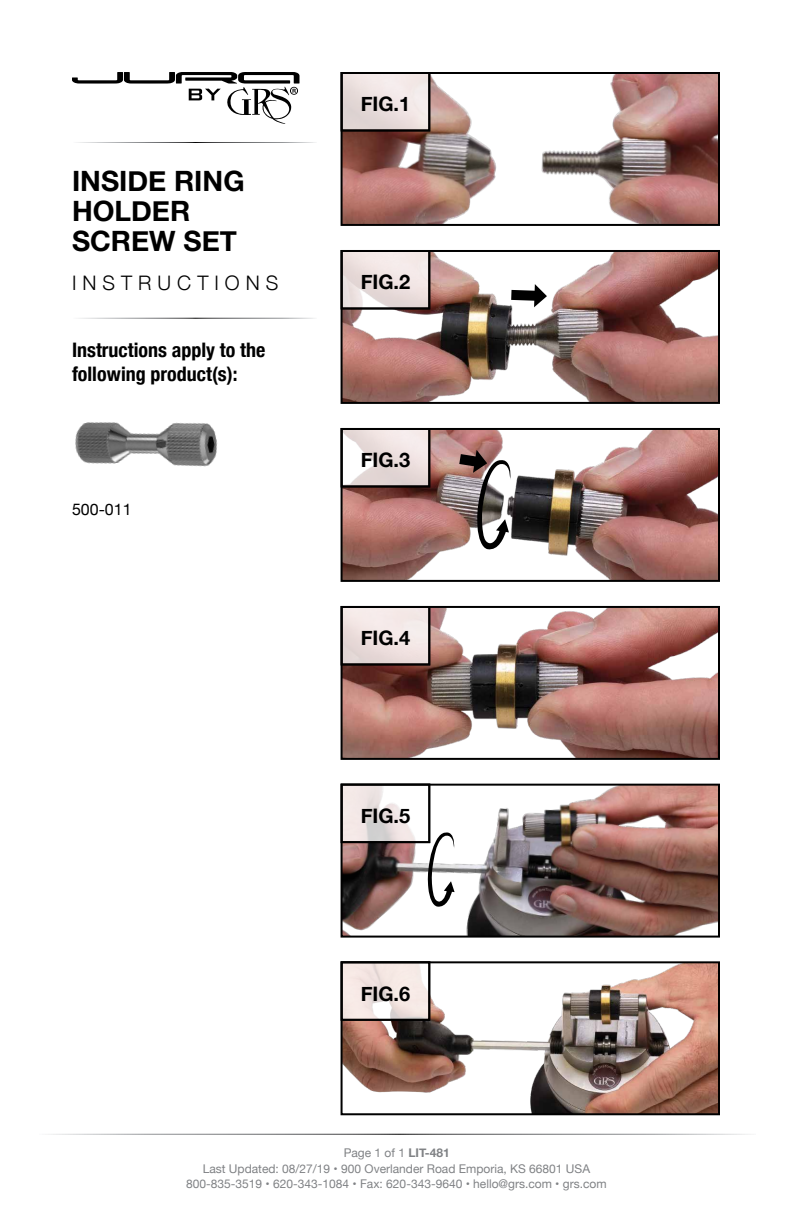
<style>
.page{position:relative;width:792px;height:1224px;background:#fff}
.page>*{position:absolute;margin:0;border:0;box-sizing:border-box;transform-origin:0 0}
.t1{font:700 28px/30px "Helvetica Neue";color:#000}
.t2{font:700 condensed 20px/24px "Helvetica Neue";color:#000}
.t3{font:700 20px "Helvetica Neue";color:#000}
.t4{font:300 20px "Helvetica Neue";letter-spacing:.3em;color:#000}
.t5{font:16px "Helvetica Neue";color:#000}
.t6{font:12px/14.4px "Helvetica Neue";color:#808285;text-align:center}
.s1{font-weight:700}
</style>
<div class="page">
<svg style="left:72px;top:72px;width:228px;height:52px"></svg>
<img style="left:75px;top:422px;width:143px;height:45px">
<img style="left:344px;top:75px;width:373px;height:148px">
<div style="left:341px;top:72px;width:379px;height:154px;border:2px solid #000"></div>
<img style="left:344px;top:253px;width:373px;height:148px">
<div style="left:341px;top:250px;width:379px;height:154px;border:2px solid #000"></div>
<img style="left:344px;top:431px;width:373px;height:148px">
<div style="left:341px;top:428px;width:379px;height:154px;border:2px solid #000"></div>
<img style="left:344px;top:609px;width:373px;height:148px">
<div style="left:341px;top:606px;width:379px;height:154px;border:2px solid #000"></div>
<img style="left:344px;top:787px;width:373px;height:148px">
<div style="left:341px;top:784px;width:379px;height:154px;border:2px solid #000"></div>
<img style="left:344px;top:964px;width:373px;height:148px">
<div style="left:341px;top:961px;width:379px;height:154px;border:2px solid #000"></div>
<div style="left:342px;top:73px;width:87px;height:57px;background:linear-gradient(to right,#e3d7d6,#f6eceb)"></div>
<svg style="left:501px;top:284px;width:47px;height:23px"></svg>
<svg style="left:449px;top:448px;width:63px;height:103px"></svg>
<svg style="left:428px;top:832px;width:27px;height:76px"></svg>
<div style="left:341px;top:72px;width:89px;height:60px;border:2px solid #000"></div>
<svg style="left:344px;top:253px;width:83px;height:53px;fill:#efe3e1"></svg>
<div style="left:341px;top:250px;width:89px;height:60px;border:2px solid #000"></div>
<svg style="left:344px;top:431px;width:83px;height:53px"></svg>
<div style="left:341px;top:428px;width:89px;height:60px;border:2px solid #000"></div>
<div style="left:342px;top:607px;width:87px;height:57px;background:linear-gradient(to right,#eadddb,#f5e9e9)"></div>
<div style="left:341px;top:606px;width:89px;height:60px;border:2px solid #000"></div>
<svg style="left:344px;top:787px;width:83px;height:53px"></svg>
<div style="left:341px;top:784px;width:89px;height:59px;border:2px solid #000"></div>
<svg style="left:344px;top:964px;width:83px;height:54px;fill:#f6e9e5"></svg>
<div style="left:341px;top:961px;width:89px;height:60px;border:2px solid #000"></div>
<h1 class="t1" style="left:72px;top:167px;width:174px">INSIDE RING<br>HOLDER<br>SCREW SET</h1>
<h2 class="t4" style="left:72px;top:266px;width:208px">INSTRUCTIONS</h2>
<h2 class="t2" style="left:72px;top:337px;width:195px">Instructions apply to the following product(s):</h2>
<h3 class="t5" style="left:72px;top:498px;width:61px">500-011</h3>
<h2 class="t3" style="left:361px;top:89px;width:51px">FIG.1</h2>
<h2 class="t3" style="left:361px;top:267px;width:51px">FIG.2</h2>
<h2 class="t3" style="left:361px;top:445px;width:51px">FIG.3</h2>
<h2 class="t3" style="left:361px;top:623px;width:51px">FIG.4</h2>
<h2 class="t3" style="left:361px;top:800px;width:51px">FIG.5</h2>
<h2 class="t3" style="left:361px;top:978px;width:51px">FIG.6</h2>
<p class="t6" style="left:344px;top:1147px;width:108px">Page 1 of 1 <span class="s1">LIT-481</span></p>
<p class="t6" style="left:186px;top:1163px;width:422px">Last Updated: 08/27/19 • 900 Overlander Road Emporia, KS 66801 USA<br>800-835-3519 • 620-343-1084 • Fax: 620-343-9640 • hello@grs.com • grs.com</p>
</div>
